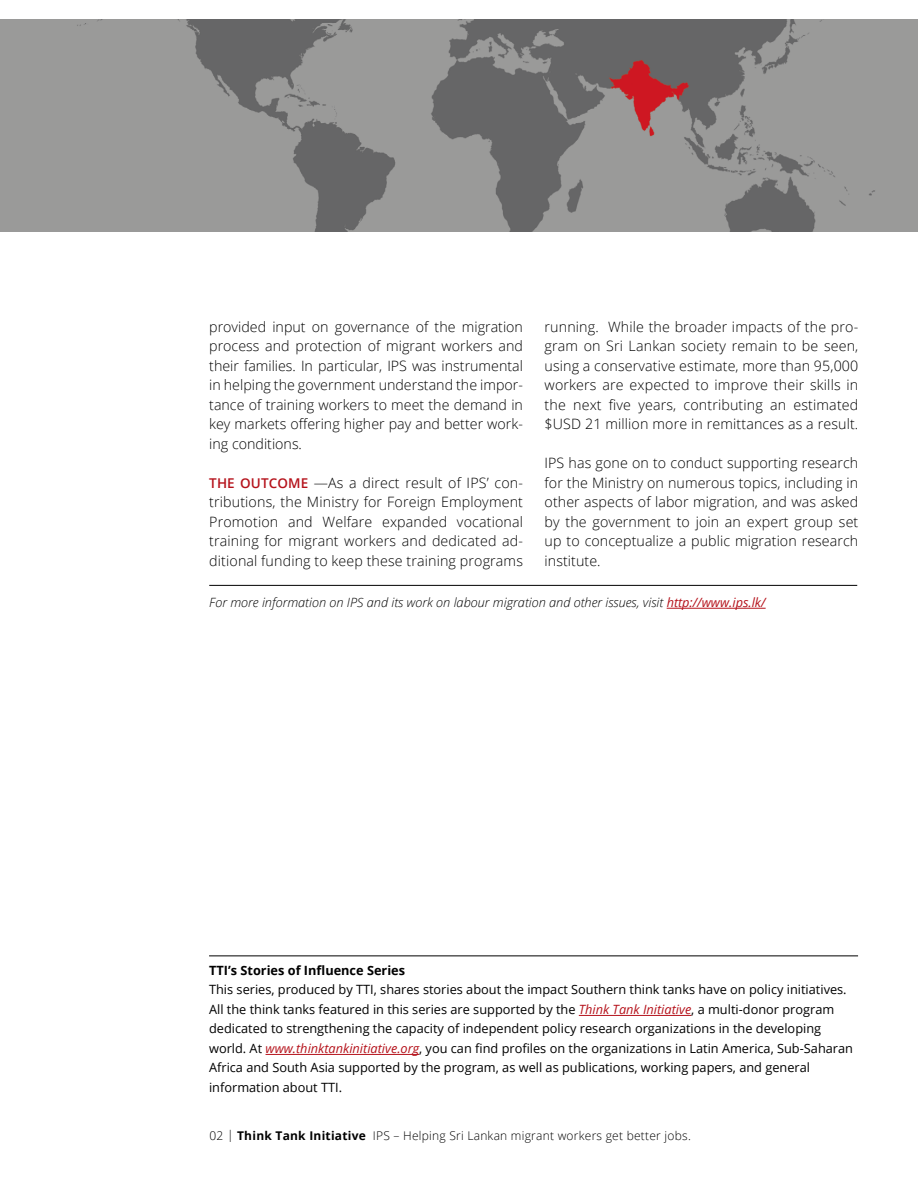
<style>
.page{position:relative;width:918px;height:1188px;background:#fff}
.page>*{position:absolute;margin:0;border:0;box-sizing:border-box;transform-origin:0 0}
.t1{font:300 14.25px/19.5px "Open Sans";letter-spacing:.01em;color:#000;text-align:justify}
.t2{font:12.75px/19.5px "Open Sans";color:#000}
.t3{font:italic 300 12.75px "Open Sans";color:#000}
.t4{font:700 12.75px "Open Sans";color:#000}
.t5{font:300 12px "Open Sans";letter-spacing:.02em;color:#000}
.s1{font-weight:400;color:#b5121b}
.s2{font-weight:600;font-size:13.5px;color:#b5121b}
.s3{font-style:italic;color:#b5121b}
.s4{font-weight:700}
</style>
<div class="page">
<hr style="left:209px;top:585px;width:648px;height:1px;background:#000">
<hr style="left:579px;top:1015px;width:112px;height:1px;background:#b5121b">
<hr style="left:266px;top:1054px;width:153px;height:1px;background:#b5121b">
<hr style="left:209px;top:956px;width:649px;height:1px;background:#000">
<img style="left:0;top:19px;width:918px;height:212px">
<hr style="left:667px;top:608px;width:99px;height:1px;background:#b5121b">
<p class="t1" style="left:545px;top:316px;width:315px">running. While the broader impacts of the pro&shy;gram on Sri Lankan society remain to be seen, using a conservative estimate, more than 95,000 workers are expected to improve their skills in the next five years, contributing an estimated $USD 21 million more in remittances as a result.</p>
<p class="t1" style="left:545px;top:453px;width:315px">IPS has gone on to conduct supporting research for the Ministry on numerous topics, including in other aspects of labor migration, and was asked by the government to join an expert group set up to conceptualize a public migration research institute.</p>
<p class="t3" style="left:209px;top:593px;width:558px">For more information on IPS and its work on labour migration and other issues, visit <span class="s1">http://www.ips.lk/</span></p>
<p class="t1" style="left:209px;top:316px;width:315px">provided input on governance of the migration process and protection of migrant workers and their families. In particular, IPS was instrumental in helping the government understand the impor&shy;tance of training workers to meet the demand in key markets offering higher pay and better work&shy;ing conditions.</p>
<p class="t1" style="left:209px;top:472px;width:315px"><span class="s2">THE OUTCOME</span> —As a direct result of IPS’ con&shy;tributions, the Ministry for Foreign Employment Promotion and Welfare expanded vocational training for migrant workers and dedicated ad&shy;ditional funding to keep these training programs</p>
<p class="t4" style="left:209px;top:961px;width:198px">TTI’s Stories of Influence Series</p>
<p class="t2" style="left:209px;top:980px;width:645px">This series, produced by TTI, shares stories about the impact Southern think tanks have on policy initiatives.<br>All the think tanks featured in this series are supported by the <span class="s3">Think Tank Initiative</span>, a multi-donor program dedicated to strengthening the capacity of independent policy research organizations in the developing world. At <span class="s3">www.thinktankinitiative.org</span>, you can find profiles on the organizations in Latin America, Sub-Saharan Africa and South Asia supported by the program, as well as publications, working papers, and general information about TTI.</p>
<p class="t5" style="left:210px;top:1128px;width:483px">02 | <span class="s4">Think Tank Initiative</span> IPS – Helping Sri Lankan migrant workers get better jobs.</p>
</div>
